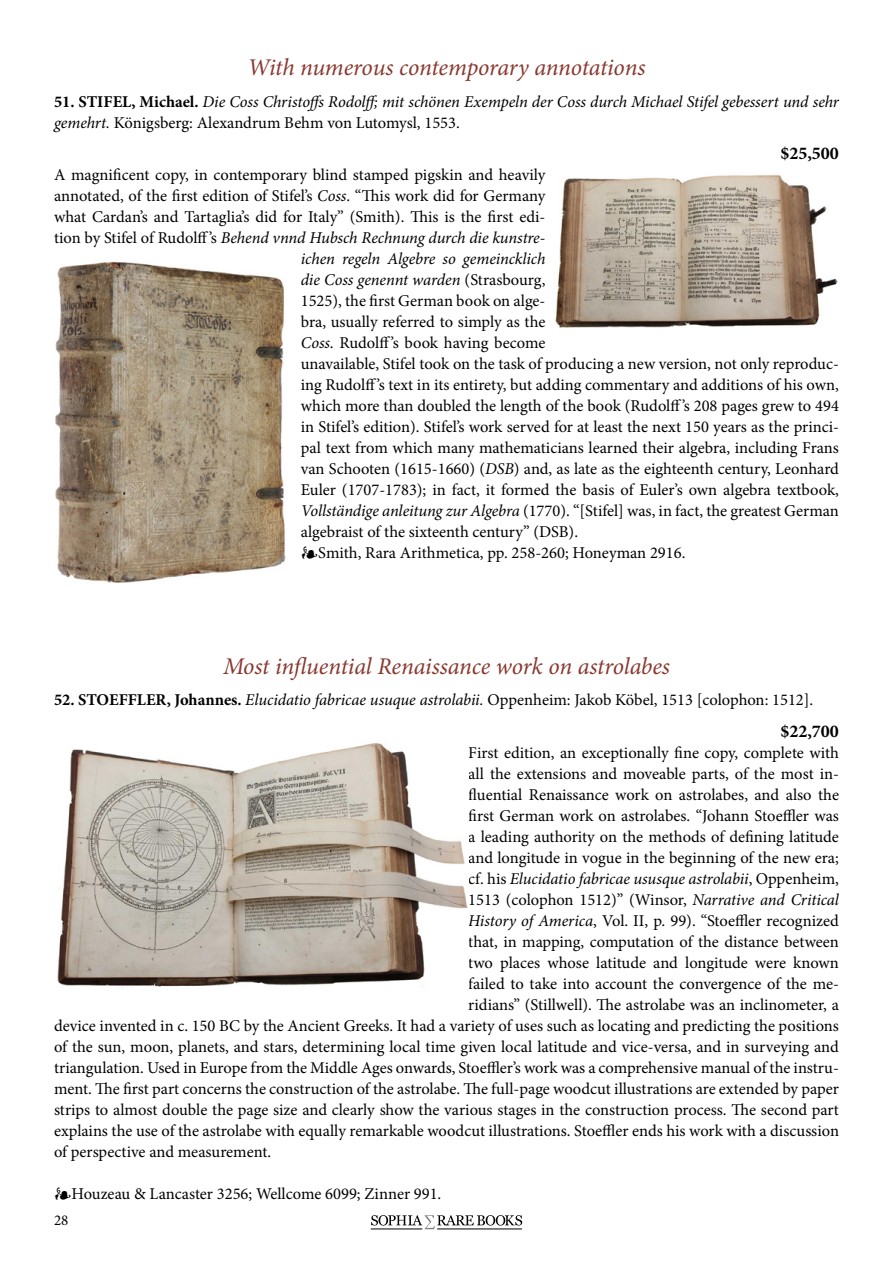
<style>
.page{position:relative;width:893px;height:1263px;background:#fff}
.page>*{position:absolute;margin:0;border:0;box-sizing:border-box;transform-origin:0 0}
.t1{font:italic 24px "Minion Pro";letter-spacing:-.01em;color:#893930}
.t2{font:700 18px "Minion Pro";color:#000}
.t3{font:16.5px "Minion Pro";color:#000}
.t4{font:italic 16.5px/21px "Minion Pro";letter-spacing:-.01em;color:#000}
.t5{font:15px "Minion Pro";color:#000}
.s1{font-weight:700;font-style:normal}
.s2{font-style:normal}
.s3{font-style:italic}
.s4{font-weight:700}
</style>
<div class="page">
<svg style="left:371px;top:1215px;width:151px;height:14px"></svg>
<hr style="left:371px;top:1228px;width:51px;height:1px;background:#000101">
<hr style="left:437px;top:1228px;width:85px;height:1px;background:#000101">
<img style="left:55px;top:261px;width:231px;height:322px">
<img style="left:555px;top:175px;width:283px;height:153px">
<img style="left:57px;top:743px;width:411px;height:246px">
<h1 class="t1" style="left:247px;top:51px;width:400px">With numerous contemporary annotations</h1>
<p class="t4" style="left:54px;top:91px;width:786px"><span class="s1">51. STIFEL, Michael.</span> Die Coss Christoffs Rodolff; mit schönen Exempeln der Coss durch Michael Stifel gebessert und sehr gemehrt. <span class="s2">Königsberg: Alexandrum Behm von Lutomysl, 1553.</span></p>
<p class="t2" style="left:780px;top:141px;width:60px">$25,500</p>
<p class="t3" style="left:54px;top:164px;width:493px">A magnificent copy, in contemporary blind stamped pigskin and heavily</p>
<p class="t3" style="left:54px;top:185px;width:493px">annotated, of the first edition of Stifel’s <span class="s3">Coss</span>. “This work did for Germany</p>
<p class="t3" style="left:54px;top:206px;width:493px">what Cardan’s and Tartaglia’s did for Italy” (Smith). This is the first edi-</p>
<p class="t4" style="left:54px;top:227px;width:493px"><span class="s2">tion by Stifel of Rudolff’s</span> Behend vnnd Hubsch Rechnung durch die kunstre-</p>
<p class="t4" style="left:301px;top:248px;width:246px">ichen regeln Algebre so gemeincklich</p>
<p class="t4" style="left:301px;top:269px;width:246px">die Coss genennt warden <span class="s2">(Strasbourg,</span></p>
<p class="t3" style="left:301px;top:290px;width:246px">1525), the first German book on alge-</p>
<p class="t3" style="left:301px;top:311px;width:246px">bra, usually referred to simply as the</p>
<p class="t3" style="left:301px;top:332px;width:246px"><span class="s3">Coss</span>. Rudolff’s book having become</p>
<p class="t3" style="left:301px;top:353px;width:540px">unavailable, Stifel took on the task of producing a new version, not only reproduc-</p>
<p class="t3" style="left:301px;top:374px;width:540px">ing Rudolff’s text in its entirety, but adding commentary and additions of his own,</p>
<p class="t3" style="left:301px;top:395px;width:540px">which more than doubled the length of the book (Rudolff’s 208 pages grew to 494</p>
<p class="t3" style="left:301px;top:416px;width:540px">in Stifel’s edition). Stifel’s work served for at least the next 150 years as the princi-</p>
<p class="t3" style="left:301px;top:437px;width:540px">pal text from which many mathematicians learned their algebra, including Frans</p>
<p class="t3" style="left:301px;top:458px;width:540px">van Schooten (1615-1660) (<span class="s3">DSB</span>) and, as late as the eighteenth century, Leonhard</p>
<p class="t3" style="left:301px;top:479px;width:540px">Euler (1707-1783); in fact, it formed the basis of Euler’s own algebra textbook,</p>
<p class="t3" style="left:301px;top:500px;width:540px"><span class="s3">Vollständige anleitung zur Algebra</span> (1770). “[Stifel] was, in fact, the greatest German</p>
<p class="t3" style="left:301px;top:521px;width:279px">algebraist of the sixteenth century” (DSB).</p>
<p class="t3" style="left:301px;top:542px;width:386px">❧Smith, Rara Arithmetica, pp. 258-260; Honeyman 2916.</p>
<h1 class="t1" style="left:223px;top:649px;width:448px">Most influential Renaissance work on astrolabes</h1>
<p class="t3" style="left:54px;top:689px;width:761px"><span class="s4">52. STOEFFLER, Johannes.</span> <span class="s3">Elucidatio fabricae usuque astrolabii.</span> Oppenheim: Jakob Köbel, 1513 [colophon: 1512].</p>
<p class="t2" style="left:780px;top:718px;width:60px">$22,700</p>
<p class="t3" style="left:468px;top:741px;width:372px">First edition, an exceptionally fine copy, complete with</p>
<p class="t3" style="left:468px;top:762px;width:372px">all the extensions and moveable parts, of the most in-</p>
<p class="t3" style="left:468px;top:783px;width:372px">fluential Renaissance work on astrolabes, and also the</p>
<p class="t3" style="left:468px;top:804px;width:372px">first German work on astrolabes. “Johann Stoeffler was</p>
<p class="t3" style="left:468px;top:825px;width:372px">a leading authority on the methods of defining latitude</p>
<p class="t3" style="left:468px;top:846px;width:372px">and longitude in vogue in the beginning of the new era;</p>
<p class="t4" style="left:468px;top:868px;width:372px"><span class="s2">cf. his</span> Elucidatio fabricae ususque astrolabii<span class="s2">, Oppenheim,</span></p>
<p class="t3" style="left:468px;top:888px;width:372px">1513 (colophon 1512)” (Winsor, <span class="s3">Narrative and Critical</span></p>
<p class="t3" style="left:468px;top:909px;width:372px"><span class="s3">History of America</span>, Vol. II, p. 99). “Stoeffler recognized</p>
<p class="t3" style="left:468px;top:930px;width:372px">that, in mapping, computation of the distance between</p>
<p class="t3" style="left:468px;top:951px;width:372px">two places whose latitude and longitude were known</p>
<p class="t3" style="left:468px;top:972px;width:372px">failed to take into account the convergence of the me-</p>
<p class="t3" style="left:468px;top:993px;width:372px">ridians” (Stillwell). The astrolabe was an inclinometer, a</p>
<p class="t3" style="left:54px;top:1014px;width:786px">device invented in c. 150 BC by the Ancient Greeks. It had a variety of uses such as locating and predicting the positions</p>
<p class="t3" style="left:54px;top:1035px;width:786px">of the sun, moon, planets, and stars, determining local time given local latitude and vice-versa, and in surveying and</p>
<p class="t3" style="left:54px;top:1056px;width:786px">triangulation. Used in Europe from the Middle Ages onwards, Stoeffler’s work was a comprehensive manual of the instru-</p>
<p class="t3" style="left:54px;top:1077px;width:786px">ment. The first part concerns the construction of the astrolabe. The full-page woodcut illustrations are extended by paper</p>
<p class="t3" style="left:54px;top:1098px;width:786px">strips to almost double the page size and clearly show the various stages in the construction process. The second part</p>
<p class="t3" style="left:54px;top:1119px;width:786px">explains the use of the astrolabe with equally remarkable woodcut illustrations. Stoeffler ends his work with a discussion</p>
<p class="t3" style="left:54px;top:1140px;width:219px">of perspective and measurement.</p>
<p class="t3" style="left:54px;top:1182px;width:389px">❧Houzeau &amp; Lancaster 3256; Wellcome 6099; Zinner 991.</p>
<p class="t5" style="left:54px;top:1210px;width:16px">28</p>
</div>
